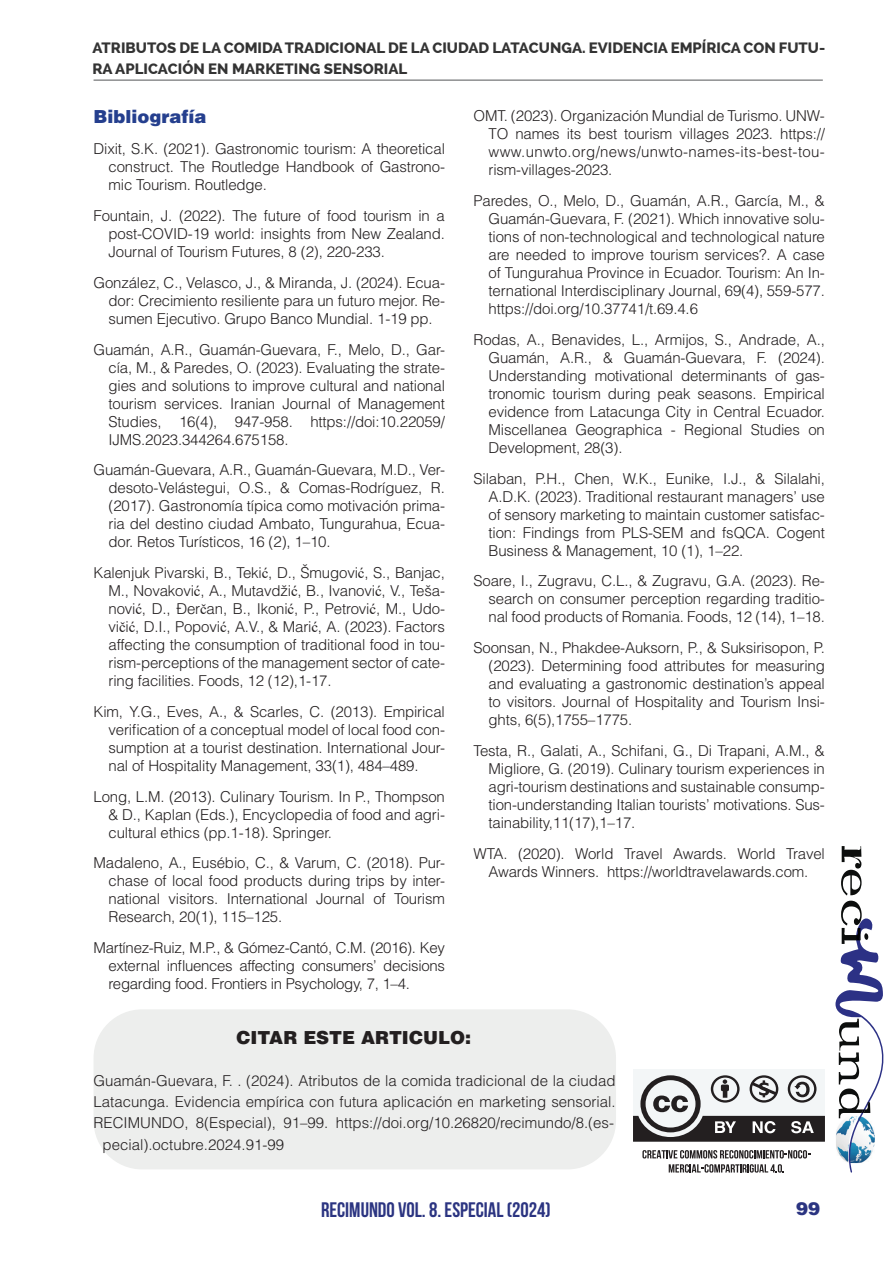
<style>
.page{position:relative;width:893px;height:1263px;background:#fff}
.page>*{position:absolute;margin:0;border:0;box-sizing:border-box;transform-origin:0 0}
.t1{font:700 21px "Bebas Neue";color:#2b3481}
.t2{font:900 18px "Helvetica LT Std";color:#231f20}
.t3{font:900 18px "Helvetica LT Std";color:#253f8e}
.t4{font:900 18px "Helvetica LT Std";color:#2b3481}
.t5{font:300 15px/18px "Helvetica LT Std";letter-spacing:-.01em;color:#231f20;text-align:justify}
.t6{font:800 15px/21px "Raleway";color:#333}
.s1{font-family:"Times New Roman";font-weight:400}
</style>
<div class="page">
<hr style="left:94px;top:80px;width:729px;height:1px;background:#545557">
<svg style="left:841px;top:846px;width:20px;height:49px"></svg>
<svg style="left:835px;top:901px;width:49px;height:272px"></svg>
<svg style="left:642px;top:1150px;width:168px;height:8px"></svg>
<svg style="left:669px;top:1164px;width:115px;height:8px"></svg>
<div style="left:633px;top:1069px;width:192px;height:73px;background:#f3f6f7"></div>
<svg style="left:633px;top:1075px;width:192px;height:67px"></svg>
<div style="left:94px;top:1009px;width:522px;height:160px;background:#edeeed;border-radius:49px"></div>
<p class="t6" style="left:92px;top:37px;width:734px">ATRIBUTOS DE LA COMIDA TRADICIONAL DE LA CIUDAD LATACUNGA. EVIDENCIA EMPÍRICA CON FUTU-<br>RA APLICACIÓN EN MARKETING SENSORIAL</p>
<p class="t3" style="left:94px;top:105px;width:115px">Bibliografía</p>
<p class="t5" style="left:109px;top:140px;width:338px;text-indent:-15px">Dixit, S.K. (2021). Gastronomic tourism: A theoretical construct. The Routledge Handbook of Gastrono&shy;mic Tourism. Routledge.</p>
<p class="t5" style="left:109px;top:207px;width:338px;text-indent:-15px">Fountain, J. (2022). The future of food tourism in a post-COVID-19 world: insights from New Zealand.<br>Journal of Tourism Futures, 8 (2), 220-233.</p>
<p class="t5" style="left:109px;top:273px;width:338px;text-indent:-15px">González, C., Velasco, J., &amp; Miranda, J. (2024). Ecua&shy;dor: Crecimiento resiliente para un futuro mejor. Re&shy;sumen Ejecutivo. Grupo Banco Mundial. 1-19 pp.</p>
<p class="t5" style="left:109px;top:340px;width:338px;text-indent:-15px">Guamán, A.R., Guamán-Guevara, F., Melo, D., Gar&shy;cía, M., &amp; Paredes, O. (2023). Evaluating the strate&shy;gies and solutions to improve cultural and national tourism services. Iranian Journal of Management Studies, 16(4), 947-958. https://doi:10.22059/ IJMS.2023.344264.675158.</p>
<p class="t5" style="left:109px;top:461px;width:338px;text-indent:-15px">Guamán-Guevara, A.R., Guamán-Guevara, M.D., Ver&shy;desoto-Velástegui, O.S., &amp; Comas-Rodríguez, R. (2017). Gastronomía típica como motivación prima&shy;ria del destino ciudad Ambato, Tungurahua, Ecua&shy;dor. Retos Turísticos, 16 (2), 1–10.</p>
<p class="t5" style="left:109px;top:564px;width:338px;text-indent:-15px">Kalenjuk Pivarski, B., Teki<span class="s1">ć</span>, D., Šmugovi<span class="s1">ć</span>, S., Banjac, M., Novakovi<span class="s1">ć</span>, A., Mutavdži<span class="s1">ć</span>, B., Ivanovi<span class="s1">ć</span>, V., Teša&shy;novi<span class="s1">ć</span>, D., Đer<span class="s1">č</span>an, B., Ikoni<span class="s1">ć</span>, P., Petrovi<span class="s1">ć</span>, M., Udo&shy;vi<span class="s1">č</span>i<span class="s1">ć</span>, D.I., Popovi<span class="s1">ć</span>, A.V., &amp; Mari<span class="s1">ć</span>, A. (2023). Factors affecting the consumption of traditional food in tou&shy;rism-perceptions of the management sector of cate&shy;ring facilities. Foods, 12 (12),1-17.</p>
<p class="t5" style="left:109px;top:702px;width:338px;text-indent:-15px">Kim, Y.G., Eves, A., &amp; Scarles, C. (2013). Empirical verification of a conceptual model of local food con&shy;sumption at a tourist destination. International Jour&shy;nal of Hospitality Management, 33(1), 484–489.</p>
<p class="t5" style="left:109px;top:787px;width:338px;text-indent:-15px">Long, L.M. (2013). Culinary Tourism. In P., Thompson &amp; D., Kaplan (Eds.), Encyclopedia of food and agri&shy;cultural ethics (pp.1-18). Springer.</p>
<p class="t5" style="left:109px;top:854px;width:338px;text-indent:-15px">Madaleno, A., Eusébio, C., &amp; Varum, C. (2018). Pur&shy;chase of local food products during trips by inter&shy;national visitors. International Journal of Tourism Research, 20(1), 115–125.</p>
<p class="t5" style="left:109px;top:939px;width:338px;text-indent:-15px">Martínez-Ruiz, M.P., &amp; Gómez-Cantó, C.M. (2016). Key external influences affecting consumers’ decisions regarding food. Frontiers in Psychology, 7, 1–4.</p>
<p class="t5" style="left:488px;top:107px;width:338px;text-indent:-15px">OMT. (2023). Organización Mundial de Turismo. UNW-TO names its best tourism villages 2023. https:// www.unwto.org/news/unwto-names-its-best-tou&shy;rism-villages-2023.</p>
<p class="t5" style="left:488px;top:192px;width:338px;text-indent:-15px">Paredes, O., Melo, D., Guamán, A.R., García, M., &amp; Guamán-Guevara, F. (2021). Which innovative solu&shy;tions of non-technological and technological nature are needed to improve tourism services?. A case of Tungurahua Province in Ecuador. Tourism: An In&shy;ternational Interdisciplinary Journal, 69(4), 559-577. https://doi.org/10.37741/t.69.4.6</p>
<p class="t5" style="left:488px;top:330px;width:338px;text-indent:-15px">Rodas, A., Benavides, L., Armijos, S., Andrade, A., Guamán, A.R., &amp; Guamán-Guevara, F. (2024).<br>Understanding motivational determinants of gas&shy;tronomic tourism during peak seasons. Empirical evidence from Latacunga City in Central Ecuador.<br>Miscellanea Geographica - Regional Studies on Development, 28(3).</p>
<p class="t5" style="left:488px;top:469px;width:338px;text-indent:-15px">Silaban, P.H., Chen, W.K., Eunike, I.J., &amp; Silalahi, A.D.K. (2023). Traditional restaurant managers’ use of sensory marketing to maintain customer satisfac&shy;tion: Findings from PLS-SEM and fsQCA. Cogent Business &amp; Management, 10 (1), 1–22.</p>
<p class="t5" style="left:488px;top:572px;width:338px;text-indent:-15px">Soare, I., Zugravu, C.L., &amp; Zugravu, G.A. (2023). Re&shy;search on consumer perception regarding traditio&shy;nal food products of Romania. Foods, 12 (14), 1–18.</p>
<p class="t5" style="left:488px;top:639px;width:338px;text-indent:-15px">Soonsan, N., Phakdee-Auksorn, P., &amp; Suksirisopon, P. (2023). Determining food attributes for measuring and evaluating a gastronomic destination’s appeal to visitors. Journal of Hospitality and Tourism Insi&shy;ghts, 6(5),1755–1775.</p>
<p class="t5" style="left:488px;top:741px;width:338px;text-indent:-15px">Testa, R., Galati, A., Schifani, G., Di Trapani, A.M., &amp; Migliore, G. (2019). Culinary tourism experiences in agri-tourism destinations and sustainable consump&shy;tion-understanding Italian tourists’ motivations. Sus&shy;tainability,11(17),1–17.</p>
<p class="t5" style="left:473px;top:844px;width:353px;text-align:center">WTA. (2020). World Travel Awards. World Travel<br>Awards Winners. https://worldtravelawards.com.</p>
<p class="t2" style="left:237px;top:1026px;width:236px">CITAR ESTE ARTICULO:</p>
<p class="t5" style="left:94px;top:1072px;width:524px">Guamán-Guevara, F. . (2024). Atributos de la comida tradicional de la ciudad</p>
<p class="t5" style="left:94px;top:1093px;width:524px">Latacunga. Evidencia empírica con futura aplicación en marketing sensorial.</p>
<p class="t5" style="left:94px;top:1114px;width:522px">RECIMUNDO, 8(Especial), 91–99. https://doi.org/10.26820/recimundo/8.(es-</p>
<p class="t5" style="left:103px;top:1135px;width:183px">pecial).octubre.2024.91-99</p>
<h1 class="t1" style="left:321px;top:1198px;width:231px">RECIMUNDO VOL. 8. ESPECIAL (2024)</h1>
<p class="t4" style="left:796px;top:1197px;width:26px">99</p>
</div>
